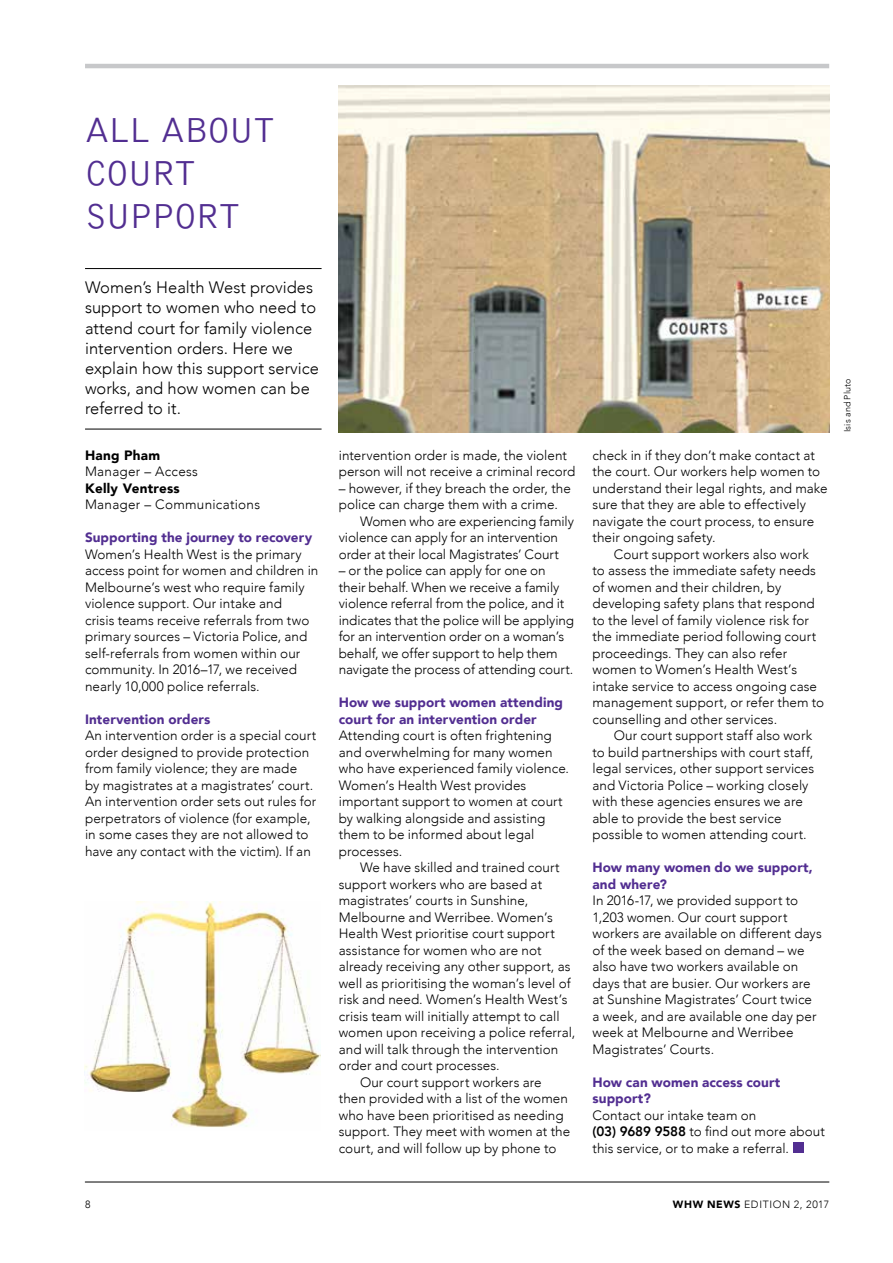
<style>
.page{position:relative;width:893px;height:1263px;background:#fff}
.page>*{position:absolute;margin:0;border:0;box-sizing:border-box;transform-origin:0 0}
.t1{font:300 36px/43.2px "Bell Gothic";letter-spacing:-.035em;color:#522e91}
.t2{font:300 16.5px/20.1px "Avenir";color:#000}
.t3{font:300 13.5px/16.5px "Avenir";letter-spacing:.005em;color:#000}
.t4{font:900 13.5px/16.5px "Avenir";letter-spacing:.005em;color:#522e91}
.t5{font:900 13.5px "Avenir";letter-spacing:.02em;color:#000}
.t6{font:300 10.5px "Avenir";letter-spacing:.06em;color:#000}
.t7{font:300 9px "Avenir";letter-spacing:.02em;color:#000}
.s1{font-weight:800}
.s2{font-weight:900}
</style>
<div class="page">
<hr style="left:85px;top:64px;width:744px;height:4px;background:#c7c8ca">
<hr style="left:85px;top:1182px;width:744px;height:1px;background:#000">
<hr style="left:85px;top:268px;width:237px;height:1px;background:#000">
<hr style="left:85px;top:429px;width:237px;height:1px;background:#000">
<div style="left:793px;top:1142px;width:10px;height:11px;background:#522e91"></div>
<img style="left:339px;top:85px;width:490px;height:347px">
<img style="left:85px;top:901px;width:235px;height:227px">
<h1 class="t1" style="left:85px;top:109px;width:192px">ALL ABOUT<br>COURT<br>SUPPORT</h1>
<p class="t2" style="left:85px;top:278px;width:235px">Women’s Health West provides support to women who need to attend court for family violence intervention orders. Here we explain how this support service works, and how women can be referred to it.</p>
<p class="t5" style="left:85px;top:444px;width:77px">Hang Pham</p>
<p class="t3" style="left:85px;top:463px;width:114px">Manager – Access</p>
<p class="t5" style="left:85px;top:477px;width:96px">Kelly Ventress</p>
<p class="t3" style="left:85px;top:496px;width:177px">Manager – Communications</p>
<p class="t4" style="left:85px;top:529px;width:229px">Supporting the journey to recovery</p>
<p class="t3" style="left:85px;top:546px;width:235px">Women’s Health West is the primary access point for women and children in Melbourne’s west who require family violence support. Our intake and<br>crisis teams receive referrals from two primary sources – Victoria Police, and self-referrals from women within our community. In 2016–17, we received nearly 10,000 police referrals.</p>
<p class="t4" style="left:85px;top:710px;width:127px">Intervention orders</p>
<p class="t3" style="left:85px;top:727px;width:233px">An intervention order is a special court order designed to provide protection from family violence; they are made<br>by magistrates at a magistrates’ court.<br>An intervention order sets out rules for perpetrators of violence (for example, in some cases they are not allowed to have any contact with the victim). If an</p>
<p class="t3" style="left:339px;top:447px;width:238px">intervention order is made, the violent person will not receive a criminal record</p>
<p class="t3" style="left:339px;top:480px;width:234px">– however, if they breach the order, the</p>
<p class="t3" style="left:339px;top:496px;width:221px">police can charge them with a crime.</p>
<p class="t3" style="left:360px;top:513px;width:215px">Women who are experiencing family</p>
<p class="t3" style="left:339px;top:529px;width:221px">violence can apply for an intervention</p>
<p class="t3" style="left:339px;top:546px;width:222px">order at their local Magistrates’ Court</p>
<p class="t3" style="left:339px;top:562px;width:237px">– or the police can apply for one on their behalf. When we receive a family violence referral from the police, and it indicates that the police will be applying for an intervention order on a woman’s behalf, we offer support to help them navigate the process of attending court.</p>
<p class="t4" style="left:339px;top:694px;width:226px">How we support women attending court for an intervention order</p>
<p class="t3" style="left:339px;top:727px;width:232px">Attending court is often frightening and overwhelming for many women who have experienced family violence.<br>Women’s Health West provides important support to women at court by walking alongside and assisting them to be informed about legal processes.</p>
<p class="t3" style="left:360px;top:859px;width:201px">We have skilled and trained court</p>
<p class="t3" style="left:339px;top:876px;width:205px">support workers who are based at</p>
<p class="t3" style="left:339px;top:892px;width:191px">magistrates’ courts in Sunshine,</p>
<p class="t3" style="left:339px;top:909px;width:216px">Melbourne and Werribee. Women’s</p>
<p class="t3" style="left:339px;top:925px;width:218px">Health West prioritise court support</p>
<p class="t3" style="left:339px;top:942px;width:204px">assistance for women who are not</p>
<p class="t3" style="left:339px;top:958px;width:233px">already receiving any other support, as</p>
<p class="t3" style="left:339px;top:975px;width:233px">well as prioritising the woman’s level of</p>
<p class="t3" style="left:339px;top:991px;width:230px">risk and need. Women’s Health West’s</p>
<p class="t3" style="left:339px;top:1008px;width:222px">crisis team will initially attempt to call</p>
<p class="t3" style="left:339px;top:1024px;width:238px">women upon receiving a police referral,</p>
<p class="t3" style="left:339px;top:1041px;width:221px">and will talk through the intervention</p>
<p class="t3" style="left:339px;top:1057px;width:163px">order and court processes.</p>
<p class="t3" style="left:360px;top:1074px;width:183px">Our court support workers are</p>
<p class="t3" style="left:339px;top:1090px;width:231px">then provided with a list of the women</p>
<p class="t3" style="left:339px;top:1107px;width:226px">who have been prioritised as needing</p>
<p class="t3" style="left:339px;top:1123px;width:233px">support. They meet with women at the</p>
<p class="t3" style="left:339px;top:1140px;width:219px">court, and will follow up by phone to</p>
<p class="t3" style="left:592px;top:447px;width:237px">check in if they don’t make contact at the court. Our workers help women to understand their legal rights, and make sure that they are able to effectively navigate the court process, to ensure their ongoing safety.</p>
<p class="t3" style="left:592px;top:546px;width:233px;text-indent:21px">Court support workers also work to assess the immediate safety needs of women and their children, by developing safety plans that respond to the level of family violence risk for the immediate period following court proceedings. They can also refer women to Women’s Health West’s intake service to access ongoing case management support, or refer them to counselling and other services.</p>
<p class="t3" style="left:592px;top:727px;width:223px;text-indent:21px">Our court support staff also work to build partnerships with court staff, legal services, other support services and Victoria Police – working closely with these agencies ensures we are able to provide the best service possible to women attending court.</p>
<p class="t4" style="left:592px;top:859px;width:222px">How many women do we support, and where?</p>
<p class="t3" style="left:592px;top:892px;width:231px">In 2016-17, we provided support to 1,203 women. Our court support workers are available on different days of the week based on demand – we also have two workers available on days that are busier. Our workers are at Sunshine Magistrates’ Court twice a week, and are available one day per week at Melbourne and Werribee Magistrates’ Courts.</p>
<p class="t4" style="left:592px;top:1073px;width:189px">How can women access court support?</p>
<p class="t3" style="left:592px;top:1107px;width:234px">Contact our intake team on<br><span class="s1">(03) 9689 9588</span> to find out more about this service, or to make a referral.</p>
<p class="t7" style="left:842px;top:432px;width:55px;rotate:-90deg">Isis and Pluto</p>
<p class="t6" style="left:85px;top:1198px;width:7px">8</p>
<p class="t6" style="left:673px;top:1198px;width:158px"><span class="s2">whw news</span> EDITION 2, 2017</p>
</div>
